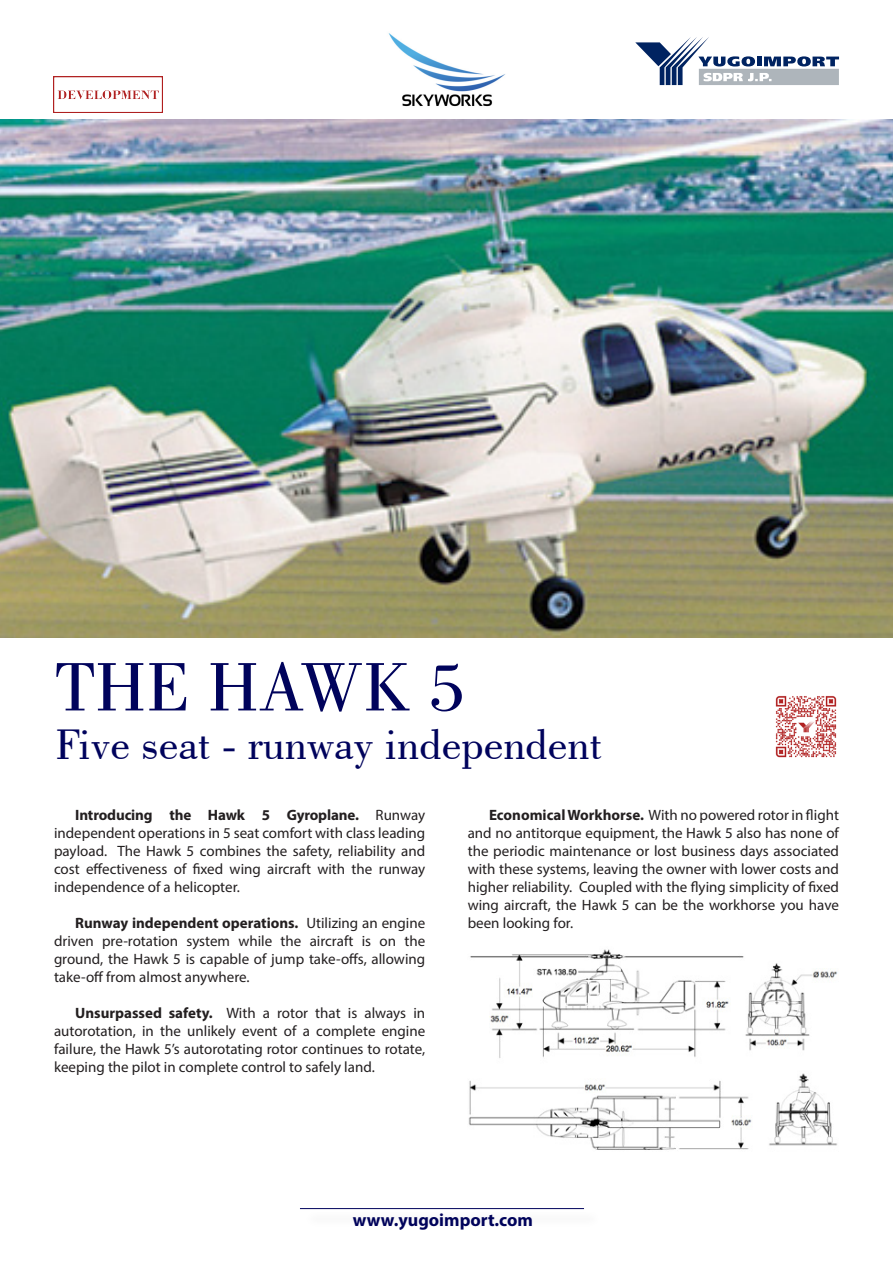
<style>
.page{position:relative;width:893px;height:1263px;background:#fff}
.page>*{position:absolute;margin:0;border:0;box-sizing:border-box;transform-origin:0 0}
.Naslov{font:72px "Bodoni BT";color:#00035c}
.Podnaslov{font:45px "Bodoni BT";color:#00035c}
.t1{font:700 18px "Myriad Pro";color:#00035c}
.Text{font:15px/18px "Myriad Pro";color:#231f20;text-align:justify}
.s1{font-weight:700}
</style>
<div class="page">
<svg style="left:635px;top:37px;width:204px;height:48px"></svg>
<hr style="left:300px;top:1208px;width:284px;height:1px;background:#00035c">
<img style="left:0;top:119px;width:893px;height:519px">
<img style="left:468px;top:949px;width:370px;height:201px">
<img style="left:775px;top:696px;width:62px;height:62px">
<img style="left:388px;top:33px;width:117px;height:74px">
<img style="left:54px;top:76px;width:109px;height:37px">
<p class="Naslov" style="left:56px;top:643px;width:410px">THE HAWK 5</p>
<p class="Podnaslov" style="left:56px;top:717px;width:548px">Five seat - runway independent</p>
<p class="Text" style="left:54px;top:805px;width:373px;text-indent:21px"><span class="s1">Introducing the Hawk 5 Gyroplane.</span> Runway independent operations in 5 seat comfort with class leading payload. The Hawk 5 combines the safety, reliability and cost effectiveness of fixed wing aircraft with the runway independence of a helicopter.</p>
<p class="Text" style="left:54px;top:913px;width:373px;text-indent:21px"><span class="s1">Runway independent operations.</span> Utilizing an engine driven pre-rotation system while the aircraft is on the ground, the Hawk 5 is capable of jump take-offs, allowing take-off from almost anywhere.</p>
<p class="Text" style="left:54px;top:1003px;width:373px;text-indent:21px"><span class="s1">Unsurpassed safety.</span> With a rotor that is always in autorotation, in the unlikely event of a complete engine failure, the Hawk 5’s autorotating rotor continues to rotate, keeping the pilot in complete control to safely land.</p>
<p class="Text" style="left:468px;top:805px;width:373px;text-indent:21px"><span class="s1">Economical Workhorse.</span> With no powered rotor in flight and no antitorque equipment, the Hawk 5 also has none of the periodic maintenance or lost business days associated with these systems, leaving the owner with lower costs and higher reliability. Coupled with the flying simplicity of fixed wing aircraft, the Hawk 5 can be the workhorse you have been looking for.</p>
<p class="t1" style="left:353px;top:1208px;width:182px">www.yugoimport.com</p>
</div>
